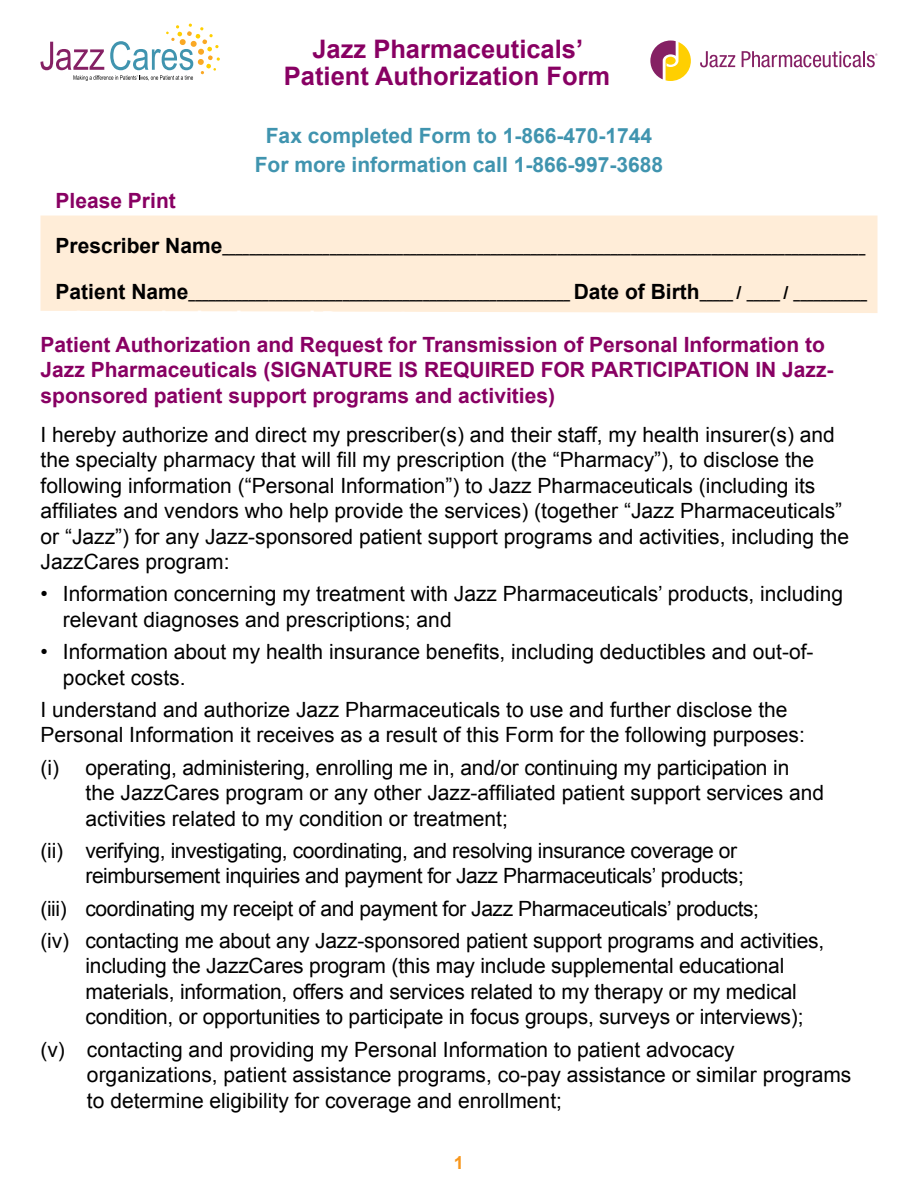
<style>
.page{position:relative;width:918px;height:1188px;background:#fff}
.page>*{position:absolute;margin:0;border:0;box-sizing:border-box;transform-origin:0 0}
.t1{font:700 25.5px/27px "Arial";color:#880063;text-align:center}
.t2{font:21px/25.5px "Arial";color:#000}
.t3{font:700 21px/25.5px "Arial";color:#880063}
.t4{font:21px/25.5px "Arial";letter-spacing:-.02em;color:#000}
.t5{font:700 21px/28.5px "Arial";color:#4094af;text-align:center}
.t6{font:700 18px "Arial";color:#f8971d}
.t7{font:700 12px "Arial";color:#000}
.s1{font-size:21px}
.s2{font-size:18px}
</style>
<div class="page">
<div style="left:40px;top:216px;width:838px;height:97px;background:#ffedd8"></div>
<svg style="left:650px;top:40px;width:41px;height:41px"></svg>
<svg style="left:700px;top:51px;width:35px;height:16px"></svg>
<svg style="left:742px;top:51px;width:135px;height:16px"></svg>
<svg style="left:40px;top:23px;width:180px;height:58px"></svg>
<p class="t1" style="left:284px;top:36px;width:328px">Jazz Pharmaceuticals’<br>Patient Authorization Form</p>
<p class="t5" style="left:255px;top:122px;width:410px">Fax completed Form to 1-866-470-1744<br>For more information call 1-866-997-3688</p>
<p class="t3" style="left:56px;top:188px;width:122px">Please Print</p>
<p class="t7" style="left:56px;top:241px;width:811px"><span class="s1">Prescriber Name</span>________________________________________________________________________________________________</p>
<p class="t7" style="left:56px;top:286px;width:813px"><span class="s1">Patient Name</span>_________________________________________________________ <span class="s1">Date of Birth</span>_____ <span class="s2">/</span> _____ <span class="s2">/</span> ___________</p>
<p class="t3" style="left:40px;top:332px;width:795px">Patient Authorization and Request for Transmission of Personal Information to<br>Jazz Pharmaceuticals (SIGNATURE IS REQUIRED FOR PARTICIPATION IN Jazz&shy;sponsored patient support programs and activities)</p>
<p class="t2" style="left:40px;top:422px;width:810px">I hereby authorize and direct my prescriber(s) and their staff, my health insurer(s) and the specialty pharmacy that will fill my prescription (the “Pharmacy”), to disclose the following information (“Personal Information”) to Jazz Pharmaceuticals (including its affiliates and vendors who help provide the services) (together “Jazz Pharmaceuticals” or “Jazz”) for any Jazz-sponsored patient support programs and activities, including the JazzCares program:</p>
<p class="t2" style="left:63px;top:582px;width:782px;text-indent:-22px">• Information concerning my treatment with Jazz Pharmaceuticals’ products, including relevant diagnoses and prescriptions; and</p>
<p class="t2" style="left:63px;top:639px;width:752px;text-indent:-22px">• Information about my health insurance benefits, including deductibles and out-of&shy;pocket costs.</p>
<p class="t2" style="left:40px;top:697px;width:766px">I understand and authorize Jazz Pharmaceuticals to use and further disclose the<br>Personal Information it receives as a result of this Form for the following purposes:</p>
<p class="t2" style="left:86px;top:755px;width:740px;text-indent:-45px">(i) operating, administering, enrolling me in, and/or continuing my participation in<br>the JazzCares program or any other Jazz-affiliated patient support services and activities related to my condition or treatment;</p>
<p class="t4" style="left:86px;top:838px;width:660px;text-indent:-45px">(ii) verifying, investigating, coordinating, and resolving insurance coverage or reimbursement inquiries and payment for Jazz Pharmaceuticals’ products;</p>
<p class="t2" style="left:41px;top:892px;width:785px;line-height:32.2px">(iii) coordinating my receipt of and payment for Jazz Pharmaceuticals’ products;<br>(iv) contacting me about any Jazz-sponsored patient support programs and activities,</p>
<p class="t2" style="left:86px;top:954px;width:720px">including the JazzCares program (this may include supplemental educational materials, information, offers and services related to my therapy or my medical condition, or opportunities to participate in focus groups, surveys or interviews);</p>
<p class="t2" style="left:87px;top:1037px;width:766px;text-indent:-46px">(v) contacting and providing my Personal Information to patient advocacy organizations, patient assistance programs, co-pay assistance or similar programs to determine eligibility for coverage and enrollment;</p>
<p class="t6" style="left:454px;top:1150px;width:12px">1</p>
</div>
